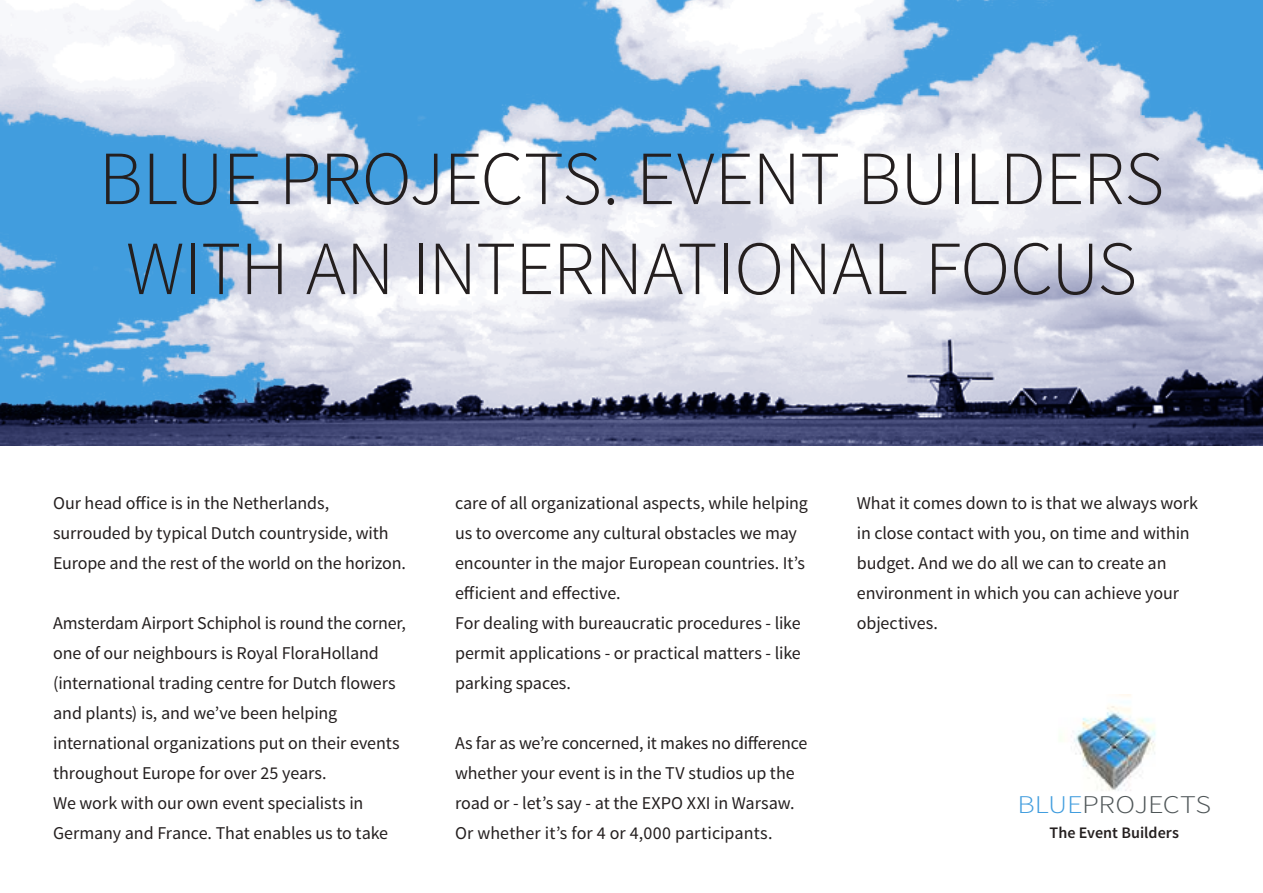
<style>
.page{position:relative;width:1263px;height:893px;background:#fff}
.page>*{position:absolute;margin:0;border:0;box-sizing:border-box;transform-origin:0 0}
.t1{font:300 76.5px/90px "Source Sans Pro";letter-spacing:-.015em;color:#241f1f;text-align:center}
.t2{font:300 25.5px "Source Sans Pro";letter-spacing:-.015em;color:#4f5658;scale:1.18 1}
.t3{font:18px/30px "Source Sans Pro";letter-spacing:-.01em;color:#241f1f}
.t4{font:600 16.05px "Source Sans Pro";color:#241f1f}
.s1{color:#419dde}
</style>
<div class="page">
<img style="left:0;top:0;width:1263px;height:446px">
<img style="left:1060px;top:695px;width:96px;height:96px">
<h1 class="t1" style="left:99px;top:137px;width:1067px">BLUE PROJECTS. EVENT BUILDERS<br>WITH AN INTERNATIONAL FOCUS</h1>
<p class="t3" style="left:53px;top:488px;width:354px">Our head ofice is in the Netherlands, surrouded by typical Dutch countryside, with<br>Europe and the rest of the world on the horizon.</p>
<p class="t3" style="left:53px;top:608px;width:354px">Amsterdam Airport Schiphol is round the corner, one of our neighbours is Royal FloraHolland (international trading centre for Dutch flowers and plants) is, and we’ve been helping international organizations put on their events throughout Europe for over 25 years.<br>We work with our own event specialists in Germany and France. That enables us to take</p>
<p class="t3" style="left:455px;top:488px;width:354px">care of all organizational aspects, while helping us to overcome any cultural obstacles we may encounter in the major European countries. It’s eficient and efective.<br>For dealing with bureaucratic procedures - like permit applications - or practical matters - like parking spaces.</p>
<p class="t3" style="left:455px;top:728px;width:354px">As far as we’re concerned, it makes no diference whether your event is in the TV studios up the road or - let’s say - at the EXPO XXI in Warsaw.<br>Or whether it’s for 4 or 4,000 participants.</p>
<p class="t3" style="left:857px;top:488px;width:343px">What it comes down to is that we always work in close contact with you, on time and within budget. And we do all we can to create an environment in which you can achieve your objectives.</p>
<h2 class="t2" style="left:1017px;top:795px;width:166px"><span class="s1">BLUE</span>PROJECTS</h2>
<p class="t4" style="left:1050px;top:823px;width:131px">The Event Builders</p>
</div>
